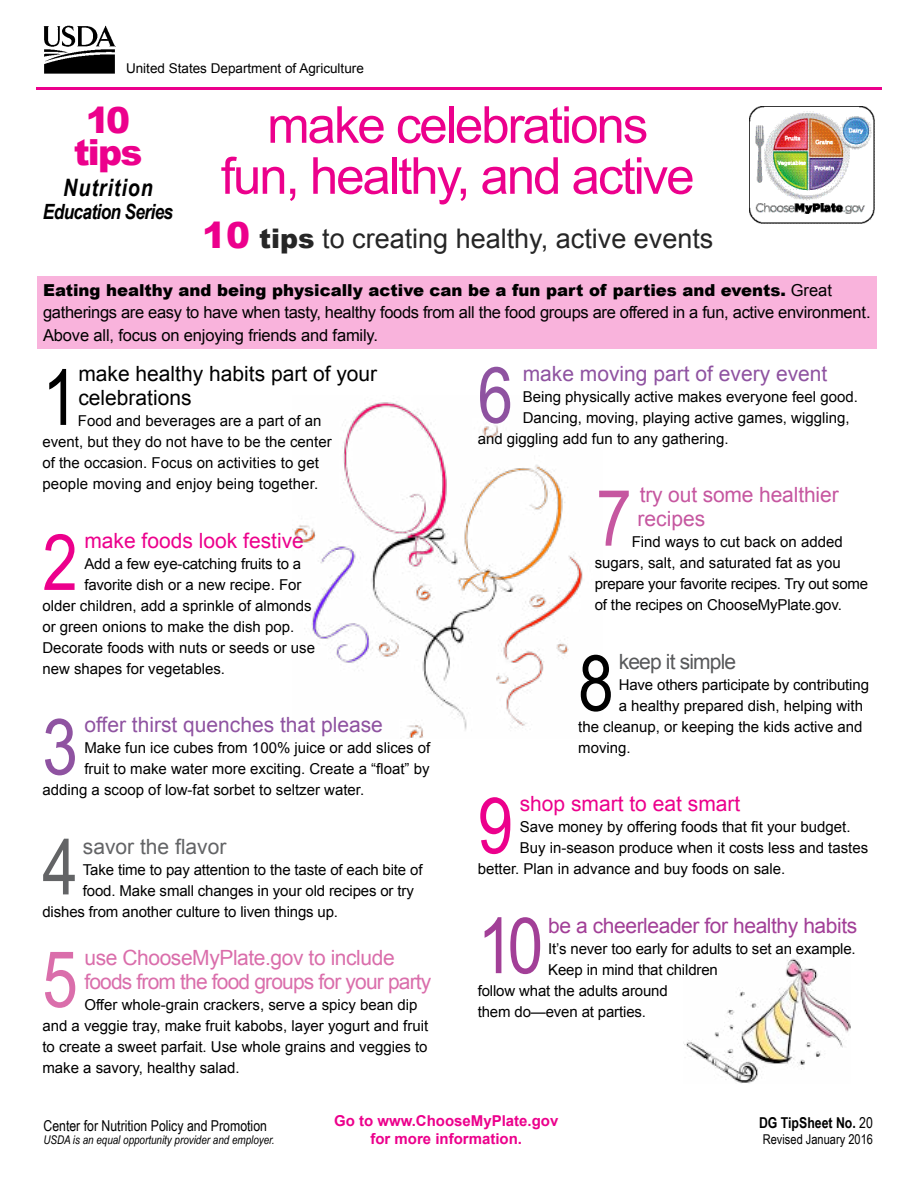
<style>
.page{position:relative;width:918px;height:1188px;background:#fff}
.page>*{position:absolute;margin:0;border:0;box-sizing:border-box;transform-origin:0 0}
.t1{font:77.85px "Arial Narrow";color:#000}
.t2{font:77.85px "Arial Narrow";color:#ec008c}
.t3{font:77.85px "Arial Narrow";color:#8f53a1}
.t4{font:77.85px "Arial Narrow";color:#a23f97}
.t5{font:77.85px "Arial Narrow";color:#636466}
.t6{font:77.85px "Arial Narrow";color:#da6eab}
.t7{font:77.85px "Arial Narrow";color:#c657a0}
.t8{font:51px/51px "Arial";letter-spacing:-.04em;color:#ec008c;text-align:center}
.t9{font:900 36px/31.5px "Arial";letter-spacing:-.05em;color:#ec008c;text-align:center}
.t10{font:27px "Arial";color:#262626}
.t11{font:italic 700 24px "Arial Narrow";letter-spacing:.04em;color:#000}
.t12{font:21px/24px "Arial";letter-spacing:-.04em;color:#da6eab}
.t13{font:21px "Arial";color:#8f53a1}
.t14{font:21px/24px "Arial";color:#000}
.t15{font:21px "Arial";color:#ec008c}
.t16{font:21px "Arial";letter-spacing:-.02em;color:#a23f97}
.t17{font:21px/24px "Arial";letter-spacing:-.005em;color:#c657a0}
.t18{font:italic 700 21px "Arial Narrow";letter-spacing:-.03em;color:#000}
.t19{font:21px "Arial";color:#636466}
.t20{font:21px "Arial";letter-spacing:-.04em;color:#58595b}
.t21{font:16.5px/22.5px "Arial";letter-spacing:-.02em;color:#000}
.t22{font:15px/21px "Arial";color:#000}
.t23{font:700 15px/18px "Arial";color:#ec008c;text-align:center}
.t24{font:15px "Arial Narrow";color:#000}
.t25{font:700 15px "Arial Narrow";color:#000}
.t26{font:13.5px "Arial";color:#000}
.t27{font:13.5px "Arial Narrow";color:#000}
.t28{font:italic 12px "Arial Narrow";color:#000}
.s1{font-weight:900;font-size:36px;color:#ec008c}
.s2{font-weight:900}
.s3{font-weight:400}
</style>
<div class="page">
<div style="left:38px;top:276px;width:840px;height:72px;background:#f9b3dc"></div>
<img style="left:750px;top:107px;width:125px;height:116px">
<hr style="left:36px;top:87px;width:846px;height:3px;background:#ec008c">
<img style="left:684px;top:956px;width:167px;height:127px">
<img style="left:294px;top:401px;width:289px;height:338px">
<img style="left:44px;top:26px;width:71px;height:47px">
<p class="t26" style="left:126px;top:59px;width:239px">United States Department of Agriculture</p>
<h2 class="t8" style="left:221px;top:100px;width:475px">make celebrations<br>fun, healthy, and active</h2>
<h3 class="t10" style="left:202px;top:221px;width:513px"><span class="s1">10</span> <span class="s2">tips</span> to creating healthy, active events</h3>
<p class="t21" style="left:43px;top:279px;width:829px"><span class="s2">Eating healthy and being physically active can be a fun part of parties and events.</span> Great gatherings are easy to have when tasty, healthy foods from all the food groups are offered in a fun, active environment.<br>Above all, focus on enjoying friends and family.</p>
<h3 class="t9" style="left:74px;top:103px;width:70px">10 tips</h3>
<h3 class="t11" style="left:63px;top:169px;width:91px">Nutrition</h3>
<h3 class="t18" style="left:43px;top:195px;width:132px">Education Series</h3>
<h1 class="t1" style="left:42px;top:340px;width:37px">1</h1>
<h3 class="t14" style="left:78px;top:362px;width:300px">make healthy habits part of your celebrations</h3>
<p class="t22" style="left:42px;top:411px;width:291px;text-indent:36px">Food and beverages are a part of an event, but they do not have to be the center of the occasion. Focus on activities to get people moving and enjoy being together.</p>
<h1 class="t2" style="left:42px;top:505px;width:37px">2</h1>
<h3 class="t15" style="left:84px;top:527px;width:221px">make foods look festive</h3>
<p class="t22" style="left:84px;top:553px;width:218px">Add a few eye-catching fruits to a</p>
<p class="t22" style="left:84px;top:574px;width:219px">favorite dish or a new recipe. For</p>
<p class="t22" style="left:42px;top:595px;width:271px">older children, add a sprinkle of almonds</p>
<p class="t22" style="left:42px;top:616px;width:253px">or green onions to make the dish pop.</p>
<p class="t22" style="left:42px;top:637px;width:274px">Decorate foods with nuts or seeds or use</p>
<p class="t22" style="left:42px;top:658px;width:184px">new shapes for vegetables.</p>
<h1 class="t3" style="left:42px;top:690px;width:37px">3</h1>
<h3 class="t13" style="left:84px;top:711px;width:300px">offer thirst quenches that please</h3>
<p class="t22" style="left:84px;top:738px;width:347px">Make fun ice cubes from 100% juice or add slices of</p>
<p class="t22" style="left:84px;top:759px;width:347px">fruit to make water more exciting. Create a “float” by</p>
<p class="t22" style="left:42px;top:780px;width:323px">adding a scoop of low-fat sorbet to seltzer water.</p>
<h1 class="t5" style="left:42px;top:810px;width:37px">4</h1>
<h3 class="t19" style="left:83px;top:833px;width:145px">savor the flavor</h3>
<p class="t22" style="left:83px;top:859px;width:341px">Take time to pay attention to the taste of each bite of</p>
<p class="t22" style="left:83px;top:880px;width:332px">food. Make small changes in your old recipes or try</p>
<p class="t22" style="left:42px;top:901px;width:297px">dishes from another culture to liven things up.</p>
<h1 class="t6" style="left:42px;top:922px;width:37px">5</h1>
<h3 class="t12" style="left:84px;top:946px;width:348px">use ChooseMyPlate.gov to include foods from the food groups for your party</h3>
<p class="t22" style="left:42px;top:994px;width:387px;text-indent:42px">Offer whole-grain crackers, serve a spicy bean dip and a veggie tray, make fruit kabobs, layer yogurt and fruit to create a sweet parfait. Use whole grains and veggies to make a savory, healthy salad.</p>
<h1 class="t3" style="left:478px;top:338px;width:37px">6</h1>
<h3 class="t13" style="left:523px;top:360px;width:306px">make moving part of every event</h3>
<p class="t22" style="left:523px;top:386px;width:337px">Being physically active makes everyone feel good.</p>
<p class="t22" style="left:523px;top:407px;width:328px">Dancing, moving, playing active games, wiggling,</p>
<p class="t22" style="left:478px;top:428px;width:252px">and giggling add fun to any gathering.</p>
<h1 class="t7" style="left:596px;top:461px;width:37px">7</h1>
<h3 class="t17" style="left:638px;top:483px;width:203px">try out some healthier recipes</h3>
<p class="t22" style="left:595px;top:532px;width:275px;text-indent:37px">Find ways to cut back on added sugars, salt, and saturated fat as you prepare your favorite recipes. Try out some of the recipes on ChooseMyPlate.gov.</p>
<h1 class="t1" style="left:578px;top:626px;width:37px">8</h1>
<h3 class="t20" style="left:619px;top:648px;width:119px">keep it simple</h3>
<p class="t22" style="left:619px;top:674px;width:252px">Have others participate by contributing</p>
<p class="t22" style="left:619px;top:695px;width:246px">a healthy prepared dish, helping with</p>
<p class="t22" style="left:578px;top:716px;width:286px">the cleanup, or keeping the kids active and</p>
<p class="t22" style="left:578px;top:737px;width:54px">moving.</p>
<h1 class="t2" style="left:478px;top:769px;width:37px">9</h1>
<h3 class="t15" style="left:520px;top:790px;width:222px">shop smart to eat smart</h3>
<p class="t22" style="left:520px;top:817px;width:332px">Save money by offering foods that fit your budget.</p>
<p class="t22" style="left:520px;top:838px;width:350px">Buy in-season produce when it costs less and tastes</p>
<p class="t22" style="left:478px;top:859px;width:309px">better. Plan in advance and buy foods on sale.</p>
<h1 class="t4" style="left:478px;top:889px;width:67px">10</h1>
<h3 class="t16" style="left:548px;top:912px;width:311px">be a cheerleader for healthy habits</h3>
<p class="t22" style="left:548px;top:938px;width:309px">It’s never too early for adults to set an example.</p>
<p class="t22" style="left:548px;top:959px;width:171px">Keep in mind that children</p>
<p class="t22" style="left:478px;top:980px;width:192px">follow what the adults around</p>
<p class="t22" style="left:478px;top:1001px;width:170px">them do—even at parties.</p>
<p class="t24" style="left:44px;top:1114px;width:225px">Center for Nutrition Policy and Promotion</p>
<p class="t28" style="left:44px;top:1132px;width:233px">USDA is an equal opportunity provider and employer.</p>
<p class="t23" style="left:334px;top:1112px;width:226px">Go to www.ChooseMyPlate.gov for more information.</p>
<p class="t25" style="left:759px;top:1111px;width:115px">DG TipSheet No. <span class="s3">20</span></p>
<p class="t27" style="left:763px;top:1129px;width:112px">Revised January 2016</p>
</div>
